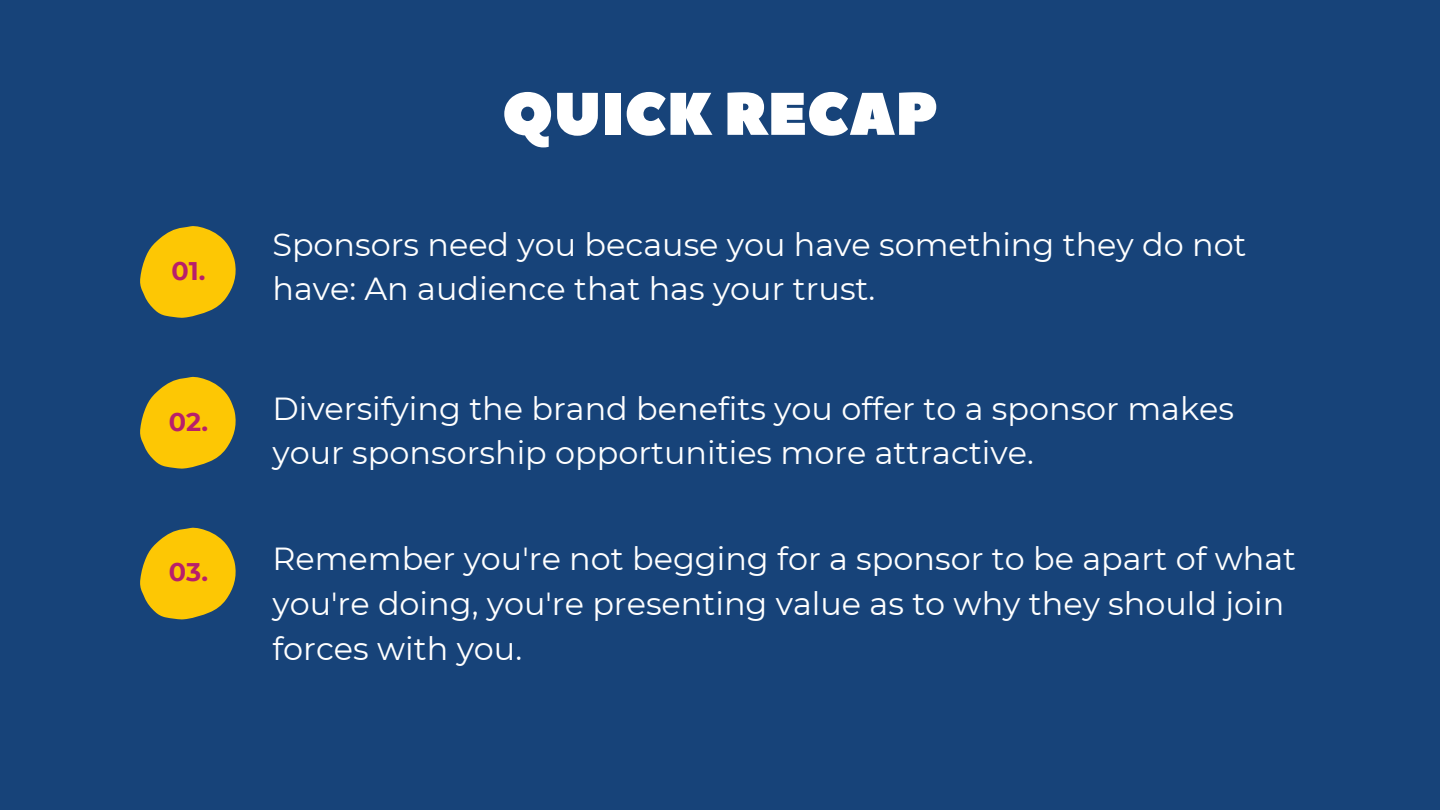
<style>
.page{position:relative;width:1440px;height:810px;background:#174379}
.page>*{position:absolute;margin:0;border:0;box-sizing:border-box;transform-origin:0 0}
.t1{font:60px "Peace Sans";color:#fff}
.t2{font:31.9px/44.6px "Montserrat";color:#fff}
.t3{font:700 25.5px "Montserrat";color:#b81f6b}
</style>
<div class="page">
<svg style="left:140px;top:226px;width:96px;height:91px"></svg>
<svg style="left:140px;top:377px;width:96px;height:91px"></svg>
<svg style="left:140px;top:527px;width:96px;height:92px"></svg>
<p class="t3" style="left:172px;top:252px;width:35px">01.</p>
<p class="t3" style="left:169px;top:403px;width:41px">02.</p>
<p class="t3" style="left:169px;top:554px;width:41px">03.</p>
<h1 class="t1" style="left:502px;top:74px;width:438px">QUICK RECAP</h1>
<p class="t2" style="left:272px;top:221px;width:976px;line-height:44.2px">Sponsors need you because you have something they do not have: An audience that has your trust.</p>
<p class="t2" style="left:272px;top:385px;width:963px">Diversifying the brand benefits you offer to a sponsor makes your sponsorship opportunities more attractive.</p>
<p class="t2" style="left:272px;top:536px;width:1025px">Remember you're not begging for a sponsor to be apart of what you're doing, you're presenting value as to why they should join forces with you.</p>
</div>
